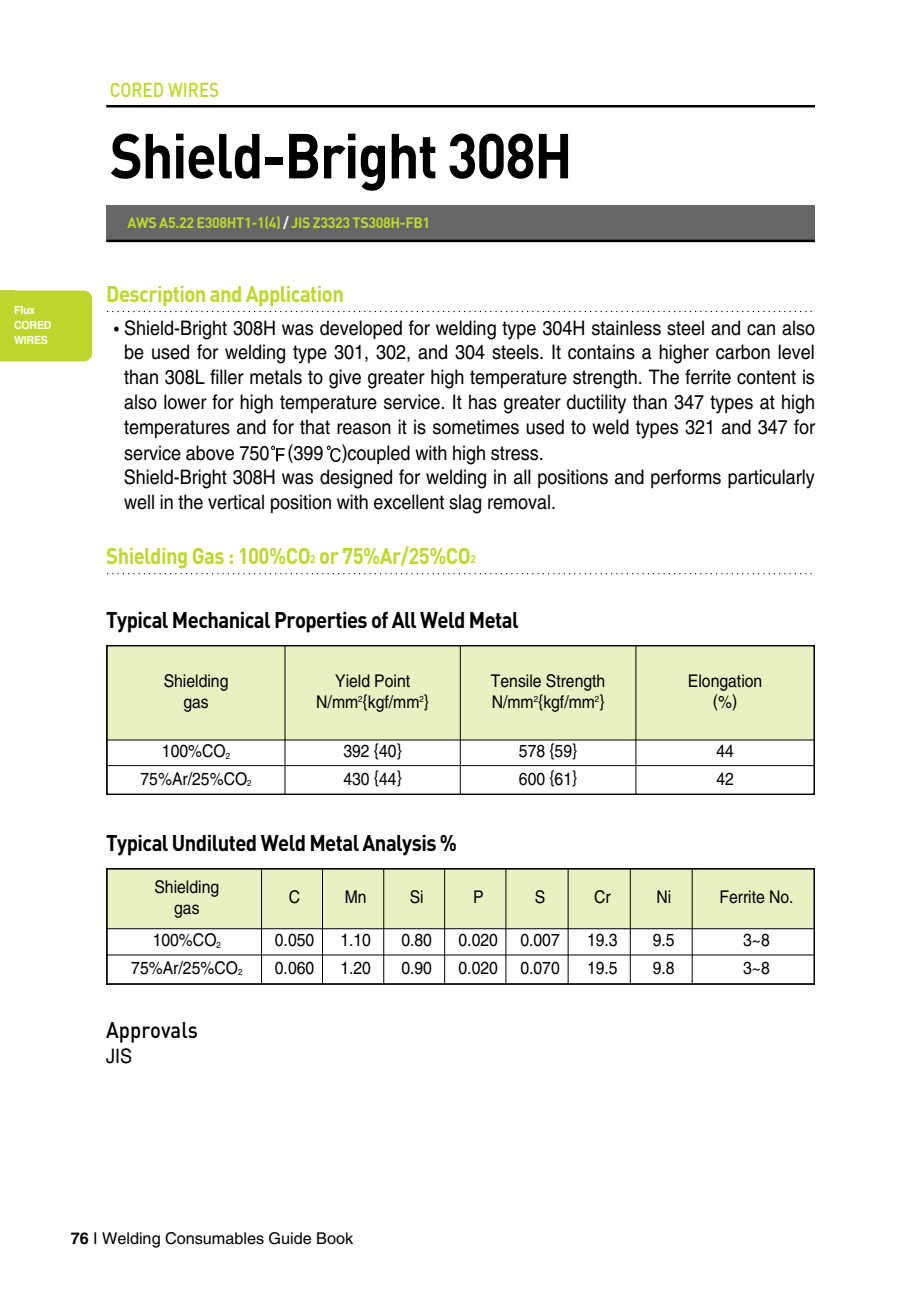
<style>
.page{position:relative;width:920px;height:1295px;background:#fff}
.page>*{position:absolute;margin:0;border:0;box-sizing:border-box;transform-origin:0 0}
.t1{font:700 62.5px "DIN";letter-spacing:-.025em;color:#000;scale:.9 1}
.t2{font:700 22.5px "DIN";letter-spacing:-.025em;color:#000;scale:.9 1}
.t3{font:700 22.5px "DIN";letter-spacing:-.025em;color:#bfd62f;scale:.9 1}
.t4{font:500 22.5px "DIN";color:#000;scale:.9 1}
.t5{font:20px/25px "Helvetica";color:#000;text-align:justify;scale:.9 1}
.t6{font:500 20px "DIN";color:#bfd62f;scale:.85 1}
.t7{font:17.5px/21px "Helvetica";color:#000;text-align:center;scale:.9 1}
.t8{font:16.25px "Helvetica";color:#000}
.t9{font:700 15px "DIN";letter-spacing:-.025em;color:#bfd62f;scale:.95 1}
.t10{font:700 11.25px/15px "Helvetica";letter-spacing:-.025em;color:#fff;scale:.95 1}
.s1{color:#fff}
.s2{font-size:11.25px}
.s3{font-size:8.75px}
.s4{font-weight:700}
</style>
<div class="page">
<div style="left:14px;top:291px;width:78px;height:70px;background:#bfd62f"></div>
<div style="left:0;top:291px;width:14px;height:70px;background:#bfd62f"></div>
<div style="left:106px;top:206px;width:709px;height:35px;background:#666"></div>
<hr style="left:106px;top:240px;width:709px;height:2px;background:#000">
<hr style="left:106px;top:105px;width:709px;height:3px;background:#000">
<img style="left:114px;top:326px;width:5px;height:6px">
<img style="left:271px;top:445px;width:14px;height:17px">
<img style="left:326px;top:445px;width:15px;height:17px">
<svg style="left:108px;top:311px;width:704px;height:1px"></svg>
<svg style="left:108px;top:573px;width:704px;height:1px"></svg>
<div style="left:107px;top:869px;width:155px;height:60px;background:#e9f0c2"></div>
<div style="left:262px;top:869px;width:61px;height:60px;background:#e9f0c2"></div>
<div style="left:323px;top:869px;width:61px;height:60px;background:#e9f0c2"></div>
<div style="left:384px;top:869px;width:61px;height:60px;background:#e9f0c2"></div>
<div style="left:445px;top:869px;width:61px;height:60px;background:#e9f0c2"></div>
<div style="left:506px;top:869px;width:62px;height:60px;background:#e9f0c2"></div>
<div style="left:568px;top:869px;width:62px;height:60px;background:#e9f0c2"></div>
<div style="left:630px;top:869px;width:62px;height:60px;background:#e9f0c2"></div>
<div style="left:692px;top:869px;width:122px;height:60px;background:#e9f0c2"></div>
<hr style="left:107px;top:928px;width:708px;height:1px;background:#000">
<hr style="left:107px;top:955px;width:708px;height:1px;background:#000">
<hr style="left:261px;top:868px;width:1px;height:116px;background:#000">
<hr style="left:322px;top:868px;width:1px;height:116px;background:#000">
<hr style="left:383px;top:868px;width:1px;height:116px;background:#000">
<hr style="left:444px;top:868px;width:1px;height:116px;background:#000">
<hr style="left:505px;top:868px;width:1px;height:116px;background:#000">
<hr style="left:568px;top:868px;width:1px;height:116px;background:#000">
<hr style="left:630px;top:868px;width:1px;height:116px;background:#000">
<hr style="left:692px;top:868px;width:1px;height:116px;background:#000">
<hr style="left:106px;top:868px;width:709px;height:1px;background:#000">
<hr style="left:106px;top:983px;width:709px;height:2px;background:#000">
<hr style="left:106px;top:868px;width:2px;height:117px;background:#000">
<hr style="left:814px;top:868px;width:1px;height:117px;background:#000">
<div style="left:107px;top:646px;width:178px;height:94px;background:#e9f0c2"></div>
<div style="left:285px;top:646px;width:175px;height:94px;background:#e9f0c2"></div>
<div style="left:460px;top:646px;width:176px;height:94px;background:#e9f0c2"></div>
<div style="left:636px;top:646px;width:178px;height:94px;background:#e9f0c2"></div>
<hr style="left:107px;top:740px;width:708px;height:1px;background:#000">
<hr style="left:107px;top:765px;width:708px;height:1px;background:#000">
<hr style="left:285px;top:645px;width:1px;height:150px;background:#000">
<hr style="left:460px;top:645px;width:1px;height:150px;background:#000">
<hr style="left:635px;top:645px;width:1px;height:150px;background:#000">
<hr style="left:106px;top:645px;width:709px;height:1px;background:#000">
<hr style="left:106px;top:794px;width:709px;height:1px;background:#000">
<hr style="left:106px;top:645px;width:2px;height:150px;background:#000">
<hr style="left:814px;top:645px;width:1px;height:150px;background:#000">
<p class="t10" style="left:14px;top:303px;width:41px">Flux<br>CORED<br>WIRES</p>
<p class="t6" style="left:110px;top:83px;width:130px">CORED WIRES</p>
<h1 class="t1" style="left:110px;top:134px;width:516px">Shield-Bright 308H</h1>
<p class="t9" style="left:128px;top:217px;width:320px">AWS A5.22 E308HT1-1(4) <span class="s1">/</span> JIS Z3323 TS308H-FB1</p>
<p class="t3" style="left:106px;top:285px;width:266px">Description and Application</p>
<p class="t5" style="left:124px;top:317px;width:769px">Shield-Bright 308H was developed for welding type 304H stainless steel and can also be used for welding type 301, 302, and 304 steels. It contains a higher carbon level than 308L filler metals to give greater high temperature strength. The ferrite content is also lower for high temperature service. It has greater ductility than 347 types at high temperatures and for that reason it is sometimes used to weld types 321 and 347 for service above 750 (399 )coupled with high stress.</p>
<p class="t5" style="left:124px;top:467px;width:769px">Shield-Bright 308H was designed for welding in all positions and performs particularly well in the vertical position with excellent slag removal.</p>
<p class="t3" style="left:106px;top:548px;width:412px">Shielding Gas : 100%CO<span class="s2">2</span> or 75%Ar/25%CO<span class="s2">2</span></p>
<p class="t2" style="left:106px;top:611px;width:460px">Typical Mechanical Properties of All Weld Metal</p>
<p class="t7" style="left:164px;top:672px;width:73px">Shielding gas</p>
<p class="t7" style="left:316px;top:672px;width:127px">Yield Point<br>N/mm<sup>2</sup>{kgf/mm<sup>2</sup>}</p>
<p class="t7" style="left:491px;top:672px;width:129px;text-align:left">Tensile Strength<br>N/mm<sup>2</sup>{kgf/mm<sup>2</sup>}</p>
<p class="t7" style="left:688px;top:673px;width:84px;line-height:19.8px">Elongation (%)</p>
<p class="t7" style="left:162px;top:742px;width:77px">100%CO<span class="s3">2</span></p>
<p class="t7" style="left:343px;top:742px;width:66px">392 {40}</p>
<p class="t7" style="left:519px;top:742px;width:66px">578 {59}</p>
<p class="t7" style="left:716px;top:742px;width:21px">44</p>
<p class="t7" style="left:141px;top:770px;width:125px">75%Ar/25%CO<span class="s3">2</span></p>
<p class="t7" style="left:343px;top:770px;width:66px">430 {44}</p>
<p class="t7" style="left:519px;top:770px;width:66px">600 {61}</p>
<p class="t7" style="left:716px;top:770px;width:21px">42</p>
<p class="t2" style="left:106px;top:835px;width:391px">Typical Undiluted Weld Metal Analysis %</p>
<p class="t7" style="left:154px;top:878px;width:73px">Shielding gas</p>
<p class="t7" style="left:289px;top:888px;width:14px">C</p>
<p class="t7" style="left:345px;top:888px;width:26px">Mn</p>
<p class="t7" style="left:410px;top:888px;width:17px">Si</p>
<p class="t7" style="left:473px;top:888px;width:13px">P</p>
<p class="t7" style="left:535px;top:888px;width:13px">S</p>
<p class="t7" style="left:594px;top:888px;width:20px">Cr</p>
<p class="t7" style="left:656px;top:888px;width:18px">Ni</p>
<p class="t7" style="left:719px;top:888px;width:84px">Ferrite No.</p>
<p class="t7" style="left:153px;top:932px;width:77px">100%CO<span class="s3">2</span></p>
<p class="t7" style="left:275px;top:932px;width:45px">0.050</p>
<p class="t7" style="left:340px;top:932px;width:36px">1.10</p>
<p class="t7" style="left:401px;top:932px;width:36px">0.80</p>
<p class="t7" style="left:459px;top:932px;width:45px">0.020</p>
<p class="t7" style="left:520px;top:932px;width:45px">0.007</p>
<p class="t7" style="left:587px;top:932px;width:36px">19.3</p>
<p class="t7" style="left:653px;top:932px;width:26px">9.5</p>
<p class="t7" style="left:743px;top:932px;width:31px">3~8</p>
<p class="t7" style="left:131px;top:959px;width:125px">75%Ar/25%CO<span class="s3">2</span></p>
<p class="t7" style="left:275px;top:959px;width:45px">0.060</p>
<p class="t7" style="left:340px;top:959px;width:36px">1.20</p>
<p class="t7" style="left:401px;top:959px;width:36px">0.90</p>
<p class="t7" style="left:459px;top:959px;width:45px">0.020</p>
<p class="t7" style="left:520px;top:959px;width:45px">0.070</p>
<p class="t7" style="left:587px;top:959px;width:36px">19.5</p>
<p class="t7" style="left:653px;top:959px;width:26px">9.8</p>
<p class="t7" style="left:743px;top:959px;width:31px">3~8</p>
<p class="t4" style="left:106px;top:1022px;width:103px">Approvals</p>
<p class="t5" style="left:106px;top:1046px;width:30px">JIS</p>
<p class="t8" style="left:71px;top:1232px;width:284px"><span class="s4">76</span> I Welding Consumables Guide Book</p>
</div>
